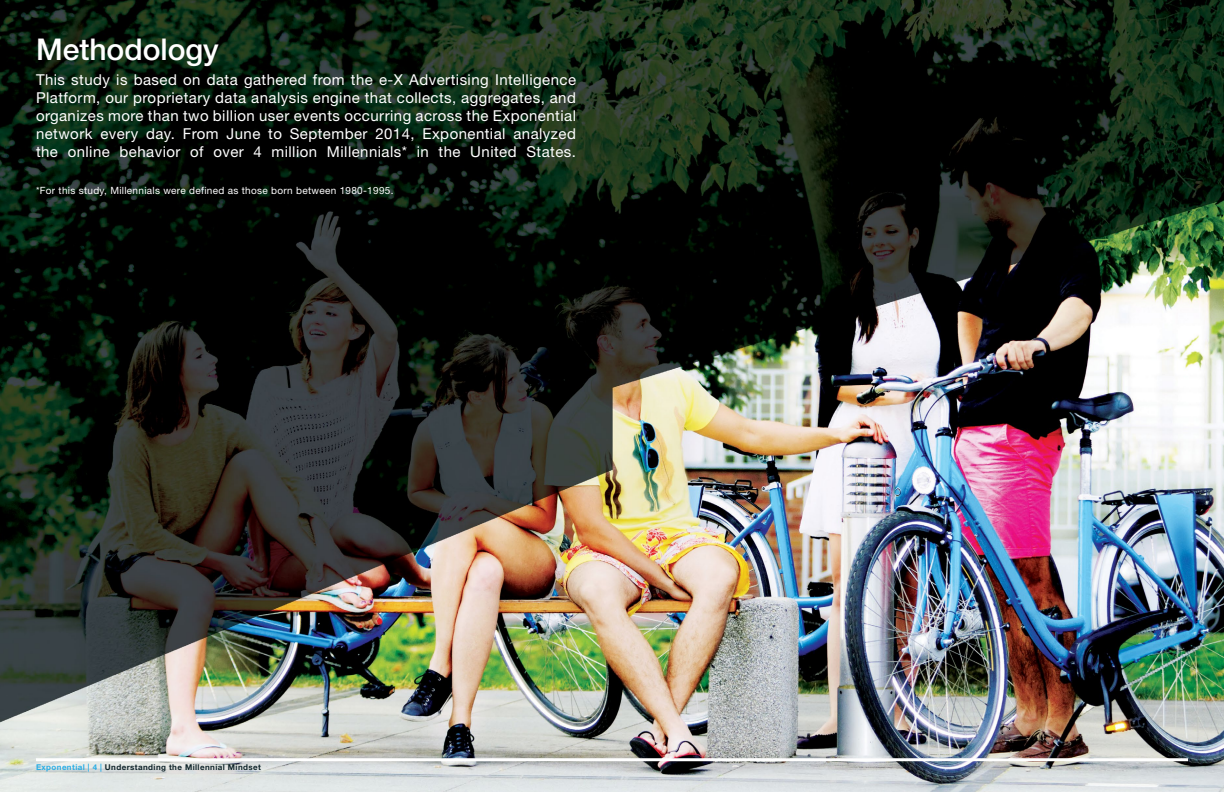
<style>
.page{position:relative;width:1224px;height:792px;background:#fff}
.page>*{position:absolute;margin:0;border:0;box-sizing:border-box;transform-origin:0 0}
.t1{font:500 30px "Helvetica Neue";color:#fff}
.t2{font:15px/18px "Helvetica Neue";letter-spacing:.03em;color:#fff;text-align:justify}
.t3{font:10px "Helvetica Neue";letter-spacing:.03em;color:#fff}
.t4{font:700 8px "Helvetica Neue";letter-spacing:.05em;color:#0d2228}
.s1{color:#29ade4}
</style>
<div class="page">
<img style="left:0;top:0;width:1224px;height:792px">
<hr style="left:36px;top:758px;width:1152px;height:3px;background:#fff">
<h1 class="t1" style="left:36px;top:31px;width:184px">Methodology</h1>
<p class="t2" style="left:36px;top:70px;width:542px">This study is based on data gathered from the e-X Advertising Intelligence Platform, our proprietary data analysis engine that collects, aggregates, and organizes more than two billion user events occurring across the Exponential network every day. From June to September 2014, Exponential analyzed the online behavior of over 4 million Millennials* in the United States.</p>
<p class="t3" style="left:36px;top:184px;width:359px">*For this study, Millennials were defined as those born between 1980-1995.</p>
<p class="t4" style="left:36px;top:762px;width:227px"><span class="s1">Exponential | 4 |</span> Understanding the Millennial Mindset</p>
</div>
